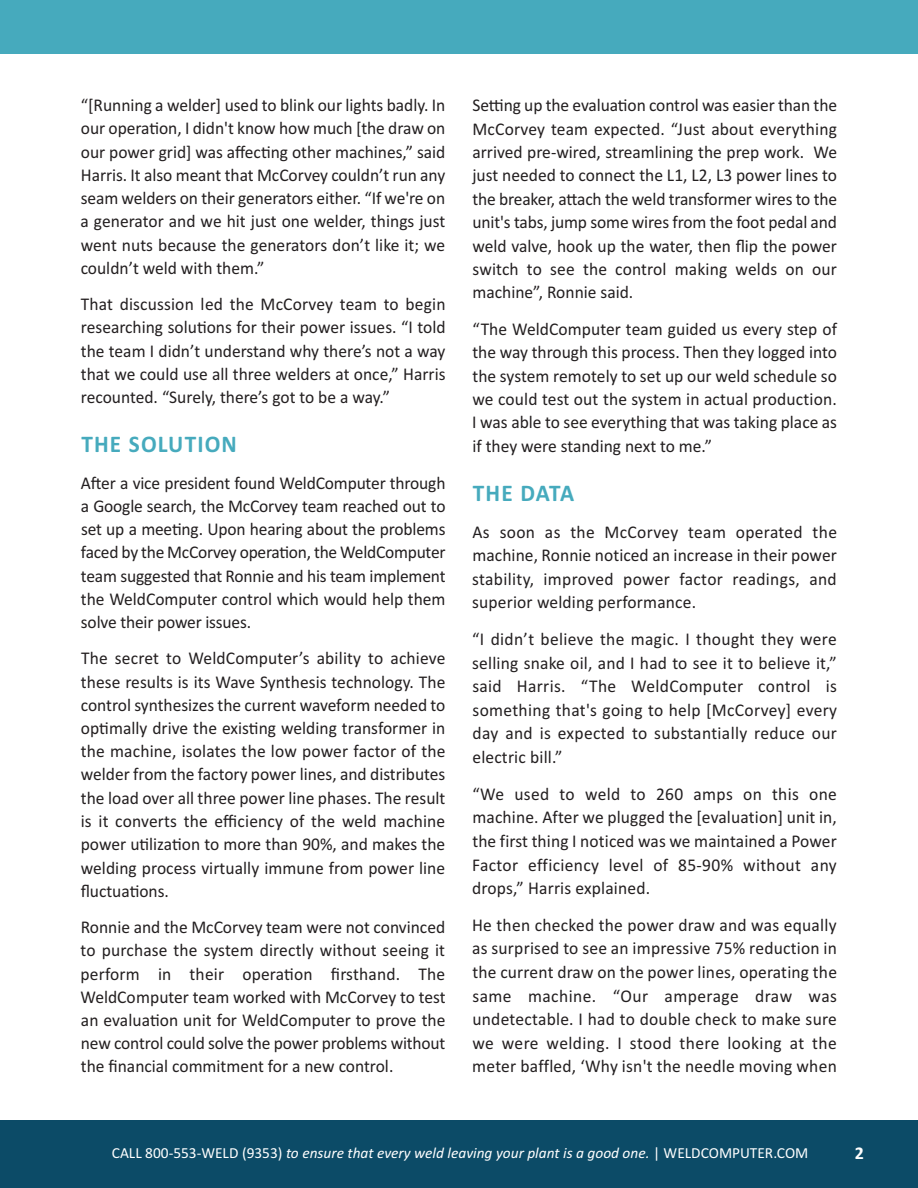
<style>
.page{position:relative;width:918px;height:1188px;background:#fff}
.page>*{position:absolute;margin:0;border:0;box-sizing:border-box;transform-origin:0 0}
.t1{font:700 24px "Calibri";letter-spacing:.05em;color:#46aabd}
.t2{font:18px/23.2px "Calibri";letter-spacing:.005em;color:#231f20;text-align:justify}
.t3{font:700 18px "Calibri";color:#fff}
.t4{font:italic 15.3px "Calibri";color:#fff}
.s1{font-style:normal}
</style>
<div class="page">
<div style="left:0;top:1120px;width:918px;height:68px;background:#0c4b67"></div>
<div style="left:0;top:0;width:918px;height:54px;background:#46aabd"></div>
<p class="t2" style="left:81px;top:93px;width:366px">“[Running a welder] used to blink our lights badly. In our operation, I didn't know how much [the draw on our power grid] was affecting other machines,” said Harris. It also meant that McCorvey couldn’t run any seam welders on their generators either. “If we're on a generator and we hit just one welder, things just went nuts because the generators don’t like it; we couldn’t weld with them.”</p>
<p class="t2" style="left:81px;top:292px;width:366px">That discussion led the McCorvey team to begin researching solutions for their power issues. “I told the team I didn’t understand why there’s not a way that we could use all three welders at once,” Harris recounted. “Surely, there’s got to be a way.”</p>
<h1 class="t1" style="left:81px;top:430px;width:157px">The SOLUTION</h1>
<p class="t2" style="left:81px;top:471px;width:366px">After a vice president found WeldComputer through a Google search, the McCorvey team reached out to set up a meeting. Upon hearing about the problems faced by the McCorvey operation, the WeldComputer team suggested that Ronnie and his team implement the WeldComputer control which would help them solve their power issues.</p>
<p class="t2" style="left:81px;top:646px;width:366px">The secret to WeldComputer’s ability to achieve these results is its Wave Synthesis technology. The control synthesizes the current waveform needed to optimally drive the existing welding transformer in the machine, isolates the low power factor of the welder from the factory power lines, and distributes the load over all three power line phases. The result is it converts the efficiency of the weld machine power utilization to more than 90%, and makes the welding process virtually immune from power line fluctuations.</p>
<p class="t2" style="left:81px;top:915px;width:367px">Ronnie and the McCorvey team were not convinced to purchase the system directly without seeing it perform in their operation firsthand. The WeldComputer team worked with McCorvey to test an evaluation unit for WeldComputer to prove the new control could solve the power problems without the financial commitment for a new control.</p>
<p class="t2" style="left:472px;top:93px;width:366px">Setting up the evaluation control was easier than the McCorvey team expected. “Just about everything arrived pre-wired, streamlining the prep work. We just needed to connect the L1, L2, L3 power lines to the breaker, attach the weld transformer wires to the unit's tabs, jump some wires from the foot pedal and weld valve, hook up the water, then flip the power switch to see the control making welds on our machine”, Ronnie said.</p>
<p class="t2" style="left:472px;top:317px;width:366px">“The WeldComputer team guided us every step of the way through this process. Then they logged into the system remotely to set up our weld schedule so we could test out the system in actual production.<br>I was able to see everything that was taking place as if they were standing next to me.”</p>
<h1 class="t1" style="left:473px;top:479px;width:103px">The DATA</h1>
<p class="t2" style="left:472px;top:520px;width:366px">As soon as the McCorvey team operated the machine, Ronnie noticed an increase in their power stability, improved power factor readings, and superior welding performance.</p>
<p class="t2" style="left:472px;top:627px;width:366px">“I didn’t believe the magic. I thought they were selling snake oil, and I had to see it to believe it,” said Harris. “The WeldComputer control is something that's going to help [McCorvey] every day and is expected to substantially reduce our electric bill.”</p>
<p class="t2" style="left:472px;top:782px;width:366px">“We used to weld to 260 amps on this one machine. After we plugged the [evaluation] unit in, the first thing I noticed was we maintained a Power Factor efficiency level of 85-90% without any drops,” Harris explained.</p>
<p class="t2" style="left:472px;top:913px;width:366px">He then checked the power draw and was equally as surprised to see an impressive 75% reduction in the current draw on the power lines, operating the same machine. “Our amperage draw was undetectable. I had to double check to make sure we were welding. I stood there looking at the meter baffled, ‘Why isn't the needle moving when</p>
<p class="t4" style="left:112px;top:1144px;width:698px"><span class="s1">CALL 800-553-WELD (9353)</span> to ensure that every weld leaving your plant is a good one. <span class="s1">| WELDCOMPUTER.COM</span></p>
<p class="t3" style="left:855px;top:1142px;width:11px">2</p>
</div>
